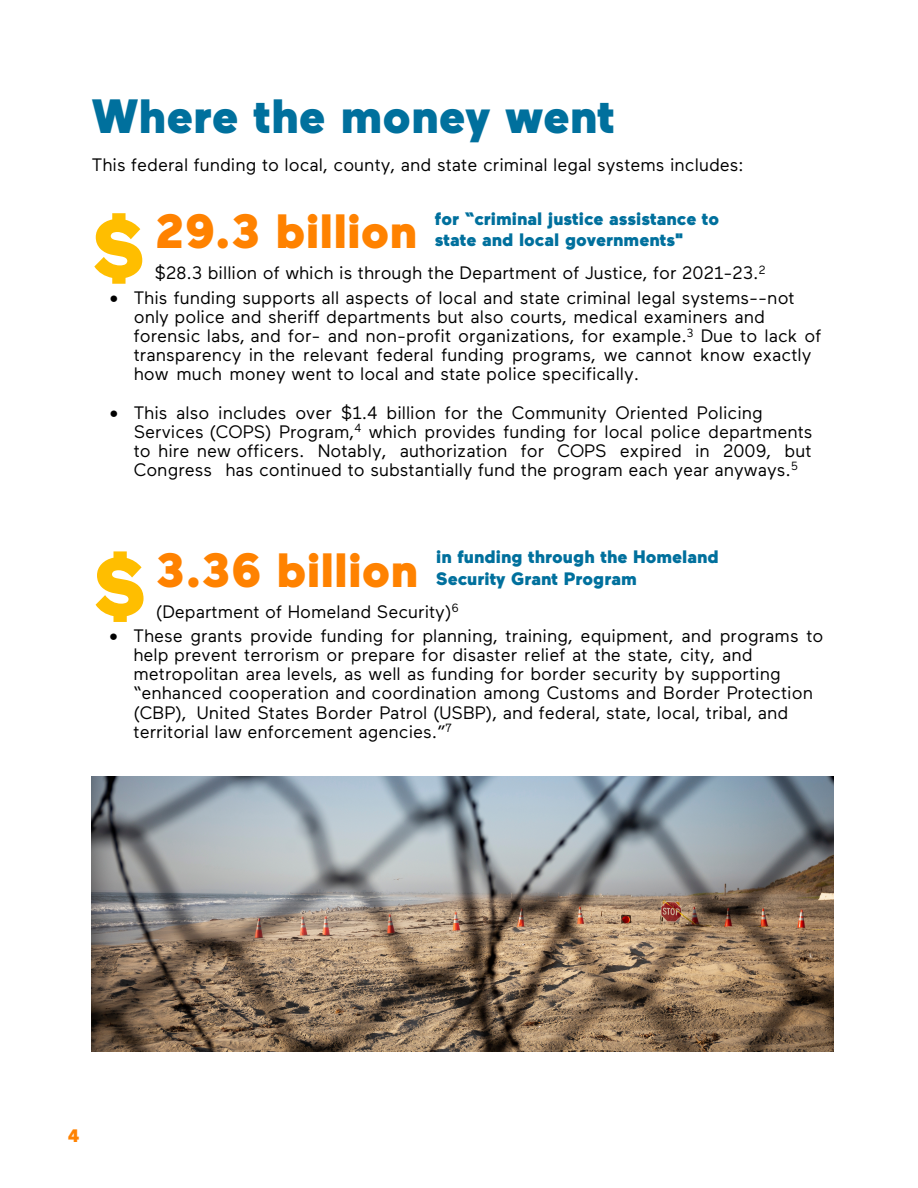
<style>
.page{position:relative;width:918px;height:1188px;background:#fff}
.page>*{position:absolute;margin:0;border:0;box-sizing:border-box;transform-origin:0 0}
.t1{font:900 82.5px "Maax";color:#ffbe00}
.t2{font:900 48px "Maax";color:#ff8200}
.t3{font:900 48px "Maax";color:#00709d}
.t4{font:18px/19.2px "Maax";color:#000}
.t5{font:900 18px/21.3px "Maax";color:#00709d}
.t6{font:900 18px "Maax";color:#ff8200}
.s1{font-size:82.5px;color:#ffbe00}
</style>
<div class="page">
<img style="left:91px;top:777px;width:743px;height:275px">
<h2 class="t3" style="left:92px;top:96px;width:525px">Where the money went</h2>
<p class="t4" style="left:92px;top:156px;width:653px">This federal funding to local, county, and state criminal legal systems includes:</p>
<h2 class="t2" style="left:92px;top:211px;width:326px"><span class="s1">$</span> 29.3 billion</h2>
<p class="t5" style="left:435px;top:209px;width:286px">for “criminal justice assistance to</p>
<p class="t5" style="left:435px;top:230px;width:250px">state and local governments"</p>
<p class="t4" style="left:155px;top:265px;width:613px">$28.3 billion of which is through the Department of Justice, for 2021-23.<sup>2</sup></p>
<p class="t4" style="left:134px;top:289px;width:689px;text-indent:-24px">• This funding supports all aspects of local and state criminal legal systems--not only police and sheriff departments but also courts, medical examiners and forensic labs, and for- and non-profit organizations, for example.<sup>3</sup> Due to lack of transparency in the relevant federal funding programs, we cannot know exactly how much money went to local and state police specifically.</p>
<p class="t4" style="left:134px;top:404px;width:680px;text-indent:-24px">• This also includes over $1.4 billion for the Community Oriented Policing Services (COPS) Program,<sup>4</sup> which provides funding for local police departments to hire new officers. Notably, authorization for COPS expired in 2009, but Congress has continued to substantially fund the program each year anyways.<sup>5</sup></p>
<p class="t1" style="left:94px;top:552px;width:54px">$</p>
<p class="t2" style="left:156px;top:549px;width:264px">3.36 billion</p>
<p class="t5" style="left:436px;top:548px;width:284px">in funding through the Homeland<br>Security Grant Program</p>
<p class="t4" style="left:156px;top:603px;width:304px">(Department of Homeland Security)<sup>6</sup></p>
<p class="t4" style="left:134px;top:627px;width:692px;text-indent:-24px">• These grants provide funding for planning, training, equipment, and programs to help prevent terrorism or prepare for disaster relief at the state, city, and metropolitan area levels, as well as funding for border security by supporting “enhanced cooperation and coordination among Customs and Border Protection (CBP), United States Border Patrol (USBP), and federal, state, local, tribal, and territorial law enforcement agencies.”<sup>7</sup></p>
<p class="t6" style="left:68px;top:1128px;width:13px">4</p>
</div>
